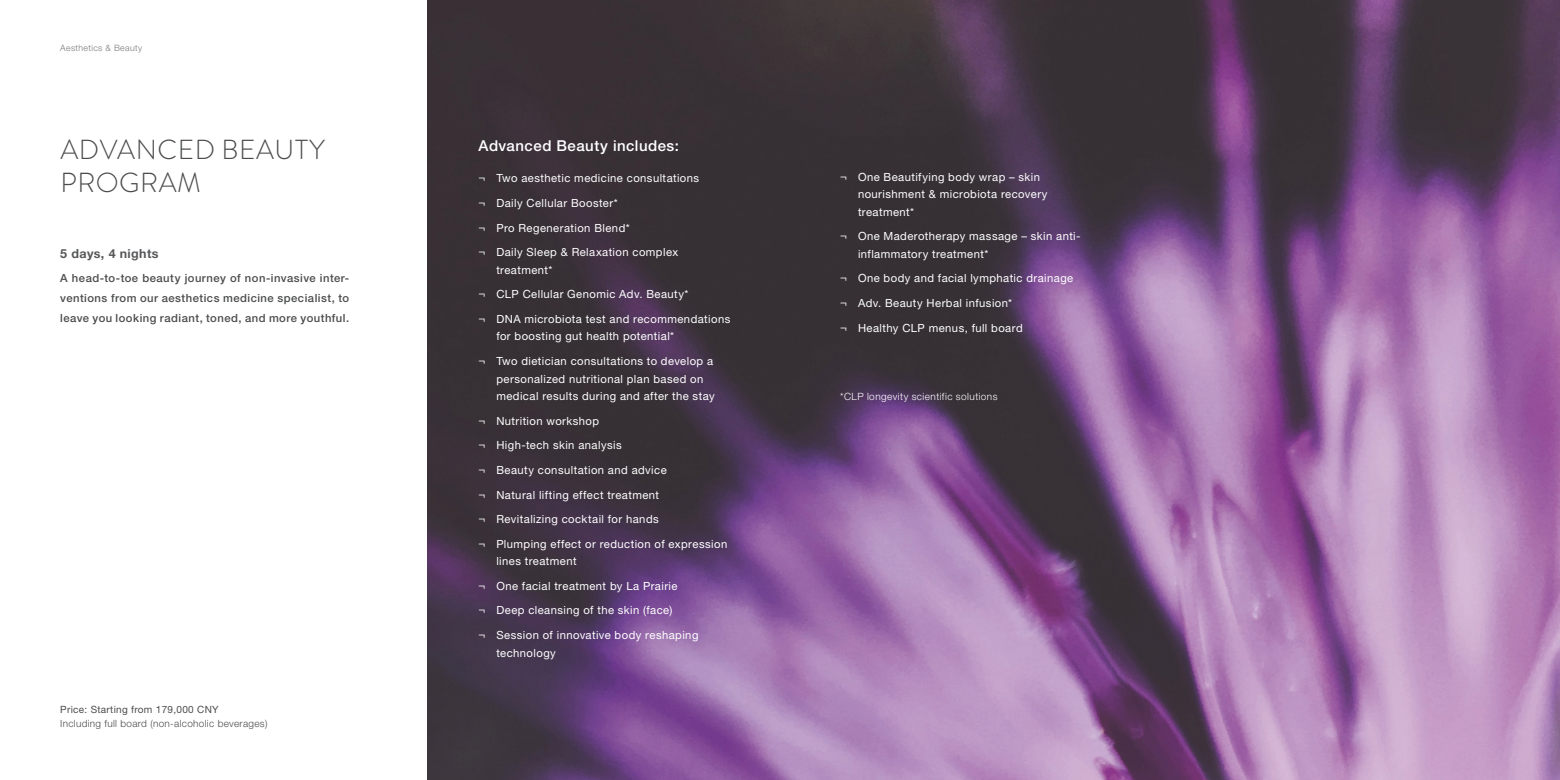
<style>
.page{position:relative;width:1560px;height:780px;background:#fff}
.page>*{position:absolute;margin:0;border:0;box-sizing:border-box;transform-origin:0 0}
.t1{font:300 27.5px "Brandon Grotesque";letter-spacing:.02em;color:#4b4c4d}
.t2{font:500 15px "Helvetica Neue LT Pro";letter-spacing:.03em;color:#fff}
.t3{font:700 12.5px "Helvetica Neue LT Pro";letter-spacing:.03em;color:#57585a}
.t4{font:11.25px/17.5px "Helvetica Neue LT Pro";letter-spacing:.04em;color:#fff}
.t5{font:500 11.25px/20px "Helvetica Neue LT Pro";letter-spacing:.04em;color:#4b4c4d;text-align:justify}
.t6{font:300 10px "Helvetica Neue LT Pro";letter-spacing:.03em;color:#4b4c4d}
.t7{font:300 10px "Helvetica Neue LT Pro";letter-spacing:.045em;color:#fff}
.t8{font:10px "Helvetica Neue LT Pro";letter-spacing:.03em;color:#4b4c4d}
.t9{font:300 8.75px "Helvetica Neue LT Pro";letter-spacing:.04em;color:#787a7d}
</style>
<div class="page">
<img style="left:427px;top:0;width:1132px;height:780px">
<p class="t9" style="left:60px;top:43px;width:83px">Aesthetics &amp; Beauty</p>
<p class="t1" style="left:60px;top:131px;width:266px">ADVANCED BEAUTY</p>
<p class="t1" style="left:60px;top:164px;width:142px">PROGRAM</p>
<p class="t3" style="left:60px;top:246px;width:100px">5 days, 4 nights</p>
<p class="t5" style="left:60px;top:267px;width:290px">A head-to-toe beauty journey of non-invasive inter&shy;ventions from our aesthetics medicine specialist, to leave you looking radiant, toned, and more youthful.</p>
<p class="t8" style="left:60px;top:703px;width:160px">Price: Starting from 179,000 CNY</p>
<p class="t6" style="left:60px;top:717px;width:209px">Including full board (non-alcoholic beverages)</p>
<p class="t2" style="left:478px;top:136px;width:202px">Advanced Beauty includes:</p>
<p class="t4" style="left:478px;top:169px;width:222px">¬ Two aesthetic medicine consultations</p>
<p class="t4" style="left:478px;top:194px;width:141px">¬ Daily Cellular Booster*</p>
<p class="t4" style="left:478px;top:218px;width:152px">¬ Pro Regeneration Blend*</p>
<p class="t4" style="left:496px;top:243px;width:183px;text-indent:-18px">¬ Daily Sleep &amp; Relaxation complex treatment*</p>
<p class="t4" style="left:478px;top:285px;width:211px">¬ CLP Cellular Genomic Adv. Beauty*</p>
<p class="t4" style="left:496px;top:310px;width:235px;text-indent:-18px">¬ DNA microbiota test and recommendations for boosting gut health potential*</p>
<p class="t4" style="left:496px;top:352px;width:220px;text-indent:-18px">¬ Two dietician consultations to develop a personalized nutritional plan based on medical results during and after the stay</p>
<p class="t4" style="left:478px;top:411px;width:122px">¬ Nutrition workshop</p>
<p class="t4" style="left:478px;top:436px;width:145px">¬ High-tech skin analysis</p>
<p class="t4" style="left:478px;top:461px;width:190px">¬ Beauty consultation and advice</p>
<p class="t4" style="left:478px;top:485px;width:182px">¬ Natural lifting effect treatment</p>
<p class="t4" style="left:478px;top:510px;width:182px">¬ Revitalizing cocktail for hands</p>
<p class="t4" style="left:496px;top:534px;width:232px;text-indent:-18px">¬ Plumping effect or reduction of expression lines treatment</p>
<p class="t4" style="left:478px;top:576px;width:200px">¬ One facial treatment by La Prairie</p>
<p class="t4" style="left:478px;top:601px;width:195px">¬ Deep cleansing of the skin (face)</p>
<p class="t4" style="left:496px;top:626px;width:204px;text-indent:-18px">¬ Session of innovative body reshaping technology</p>
<p class="t4" style="left:857px;top:167px;width:191px;text-indent:-18px">¬ One Beautifying body wrap – skin nourishment &amp; microbiota recovery treatment*</p>
<p class="t4" style="left:857px;top:227px;width:224px;text-indent:-18px">¬ One Maderotherapy massage – skin anti&shy;inflammatory treatment*</p>
<p class="t4" style="left:840px;top:269px;width:234px">¬ One body and facial lymphatic drainage</p>
<p class="t4" style="left:840px;top:294px;width:173px">¬ Adv. Beauty Herbal infusion*</p>
<p class="t4" style="left:840px;top:318px;width:184px">¬ Healthy CLP menus, full board</p>
<p class="t7" style="left:840px;top:390px;width:159px">*CLP longevity scientific solutions</p>
</div>
